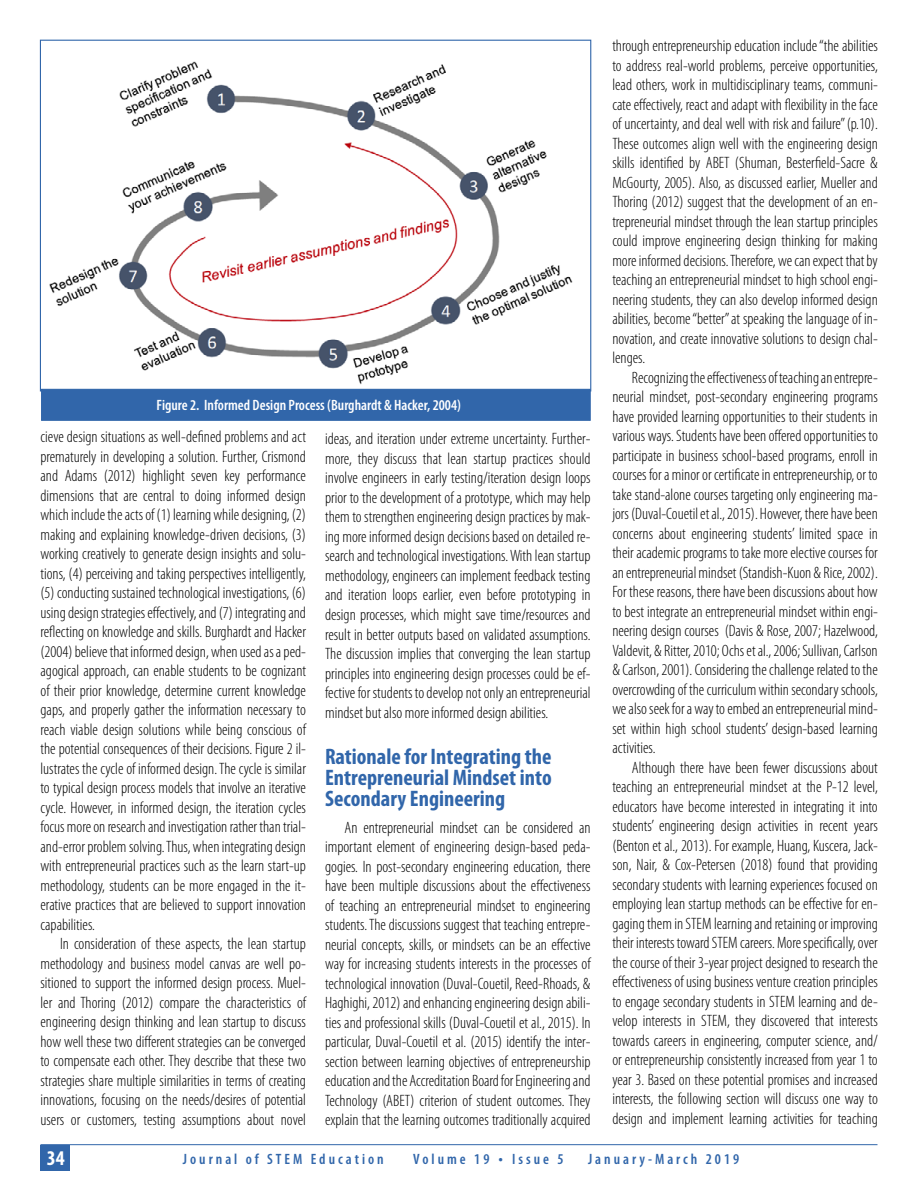
<style>
.page{position:relative;width:918px;height:1188px;background:#fff}
.page>*{position:absolute;margin:0;border:0;box-sizing:border-box;transform-origin:0 0}
.t1{font:700 condensed 22.5px/21px "Myriad Pro";color:#3166aa;text-align:justify}
.t2{font:700 condensed 21px "Myriad Pro";color:#fff}
.t3{font:300 condensed 16.5px/19.5px "Myriad Pro";color:#000;text-align:justify}
.t4{font:600 condensed 15px "Myriad Pro";letter-spacing:.2em;color:#3166aa}
.t5{font:600 condensed 15px "Myriad Pro";color:#fff}
.s1{font-size:16.5px}
</style>
<div class="page">
<hr style="left:40px;top:1144px;width:838px;height:1px;background:#3166aa">
<div style="left:40px;top:1145px;width:30px;height:26px;background:#3166aa"></div>
<img style="left:42px;top:61px;width:547px;height:328px">
<div style="left:41px;top:389px;width:550px;height:32px;background:#3166aa;border:1px solid #3166aa"></div>
<p class="t5" style="left:157px;top:396px;width:306px">Figure 2. Informed Design Process (Burghardt &amp; Hacker, 2004)</p>
<p class="t3" style="left:40px;top:427px;width:267px">cieve design situations as well-defined problems and act prematurely in developing a solution. Further, Crismond and Adams (2012) highlight seven key performance dimensions that are central to doing informed design which include the acts of (1) learning while designing, (2) making and explaining knowledge-driven decisions, (3) working creatively to generate design insights and solu&shy;tions, (4) perceiving and taking perspectives intelligently, (5) conducting sustained technological investigations, (6) using design strategies effectively, and (7) integrating and reflecting on knowledge and skills. Burghardt and Hacker (2004) believe that informed design, when used as a ped&shy;agogical approach, can enable students to be cognizant of their prior knowledge, determine current knowledge gaps, and properly gather the information necessary to reach viable design solutions while being conscious of the potential consequences of their decisions. Figure 2 il&shy;lustrates the cycle of informed design. The cycle is similar to typical design process models that involve an iterative cycle. However, in informed design, the iteration cycles focus more on research and investigation rather than trial&shy;and-error problem solving. Thus, when integrating design with entrepreneurial practices such as the learn start-up methodology, students can be more engaged in the it&shy;erative practices that are believed to support innovation capabilities.</p>
<p class="t3" style="left:40px;top:934px;width:267px;text-indent:20px">In consideration of these aspects, the lean startup methodology and business model canvas are well po&shy;sitioned to support the informed design process. Muel&shy;ler and Thoring (2012) compare the characteristics of engineering design thinking and lean startup to discuss how well these two different strategies can be converged to compensate each other. They describe that these two strategies share multiple similarities in terms of creating innovations, focusing on the needs/desires of potential users or customers, testing assumptions about novel</p>
<p class="t3" style="left:325px;top:429px;width:267px">ideas, and iteration under extreme uncertainty. Further&shy;more, they discuss that lean startup practices should involve engineers in early testing/iteration design loops prior to the development of a prototype, which may help them to strengthen engineering design practices by mak&shy;ing more informed design decisions based on detailed re&shy;search and technological investigations. With lean startup methodology, engineers can implement feedback testing and iteration loops earlier, even before prototyping in design processes, which might save time/resources and result in better outputs based on validated assumptions.<br>The discussion implies that converging the lean startup principles into engineering design processes could be ef&shy;fective for students to develop not only an entrepreneurial mindset but also more informed design abilities.</p>
<h1 class="t1" style="left:325px;top:745px;width:228px">Rationale for Integrating the Entrepreneurial Mindset into Secondary Engineering</h1>
<p class="t3" style="left:325px;top:818px;width:267px;text-indent:20px">An entrepreneurial mindset can be considered an important element of engineering design-based peda&shy;gogies. In post-secondary engineering education, there have been multiple discussions about the effectiveness of teaching an entrepreneurial mindset to engineering students. The discussions suggest that teaching entrepre&shy;neurial concepts, skills, or mindsets can be an effective way for increasing students interests in the processes of technological innovation (Duval-Couetil, Reed-Rhoads, &amp; Haghighi, 2012) and enhancing engineering design abili&shy;ties and professional skills (Duval-Couetil et al., 2015). In particular, Duval-Couetil et al. (2015) identify the inter&shy;section between learning objectives of entrepreneurship education and the Accreditation Board for Engineering and Technology (ABET) criterion of student outcomes. They explain that the learning outcomes traditionally acquired</p>
<p class="t3" style="left:612px;top:36px;width:267px">through entrepreneurship education include “the abilities to address real-world problems, perceive opportunities, lead others, work in multidisciplinary teams, communi&shy;cate effectively, react and adapt with flexibility in the face of uncertainty, and deal well with risk and failure” (p.10).<br>These outcomes align well with the engineering design skills identified by ABET (Shuman, Besterfield-Sacre &amp; McGourty, 2005). Also, as discussed earlier, Mueller and Thoring (2012) suggest that the development of an en&shy;trepreneurial mindset through the lean startup principles could improve engineering design thinking for making more informed decisions. Therefore, we can expect that by teaching an entrepreneurial mindset to high school engi&shy;neering students, they can also develop informed design abilities, become “better” at speaking the language of in&shy;novation, and create innovative solutions to design chal&shy;lenges.</p>
<p class="t3" style="left:612px;top:368px;width:267px;text-indent:20px">Recognizing the effectiveness of teaching an entrepre&shy;neurial mindset, post-secondary engineering programs have provided learning opportunities to their students in various ways. Students have been offered opportunities to participate in business school-based programs, enroll in courses for a minor or certificate in entrepreneurship, or to take stand-alone courses targeting only engineering ma&shy;jors (Duval-Couetil et al., 2015). However, there have been concerns about engineering students’ limited space in their academic programs to take more elective courses for an entrepreneurial mindset (Standish-Kuon &amp; Rice, 2002).<br>For these reasons, there have been discussions about how to best integrate an entrepreneurial mindset within engi&shy;neering design courses (Davis &amp; Rose, 2007; Hazelwood, Valdevit, &amp; Ritter, 2010; Ochs et al., 2006; Sullivan, Carlson &amp; Carlson, 2001). Considering the challenge related to the overcrowding of the curriculum within secondary schools, we also seek for a way to embed an entrepreneurial mind&shy;set within high school students’ design-based learning activities.</p>
<p class="t3" style="left:612px;top:758px;width:267px;text-indent:20px">Although there have been fewer discussions about teaching an entrepreneurial mindset at the P-12 level, educators have become interested in integrating it into students’ engineering design activities in recent years (Benton et al., 2013). For example, Huang, Kuscera, Jack&shy;son, Nair, &amp; Cox-Petersen (2018) found that providing secondary students with learning experiences focused on employing lean startup methods can be effective for en&shy;gaging them in STEM learning and retaining or improving their interests toward STEM careers. More specifically, over the course of their 3-year project designed to research the effectiveness of using business venture creation principles to engage secondary students in STEM learning and de&shy;velop interests in STEM, they discovered that interests towards careers in engineering, computer science, and/ or entrepreneurship consistently increased from year 1 to year 3. Based on these potential promises and increased interests, the following section will discuss one way to design and implement learning activities for teaching</p>
<p class="t2" style="left:47px;top:1145px;width:19px">34</p>
<p class="t4" style="left:183px;top:1150px;width:202px">Journal of STEM Education</p>
<p class="t4" style="left:413px;top:1150px;width:152px">Volume 19 <span class="s1">•</span> Issue 5</p>
<p class="t4" style="left:588px;top:1150px;width:153px">January-March 2019</p>
</div>
